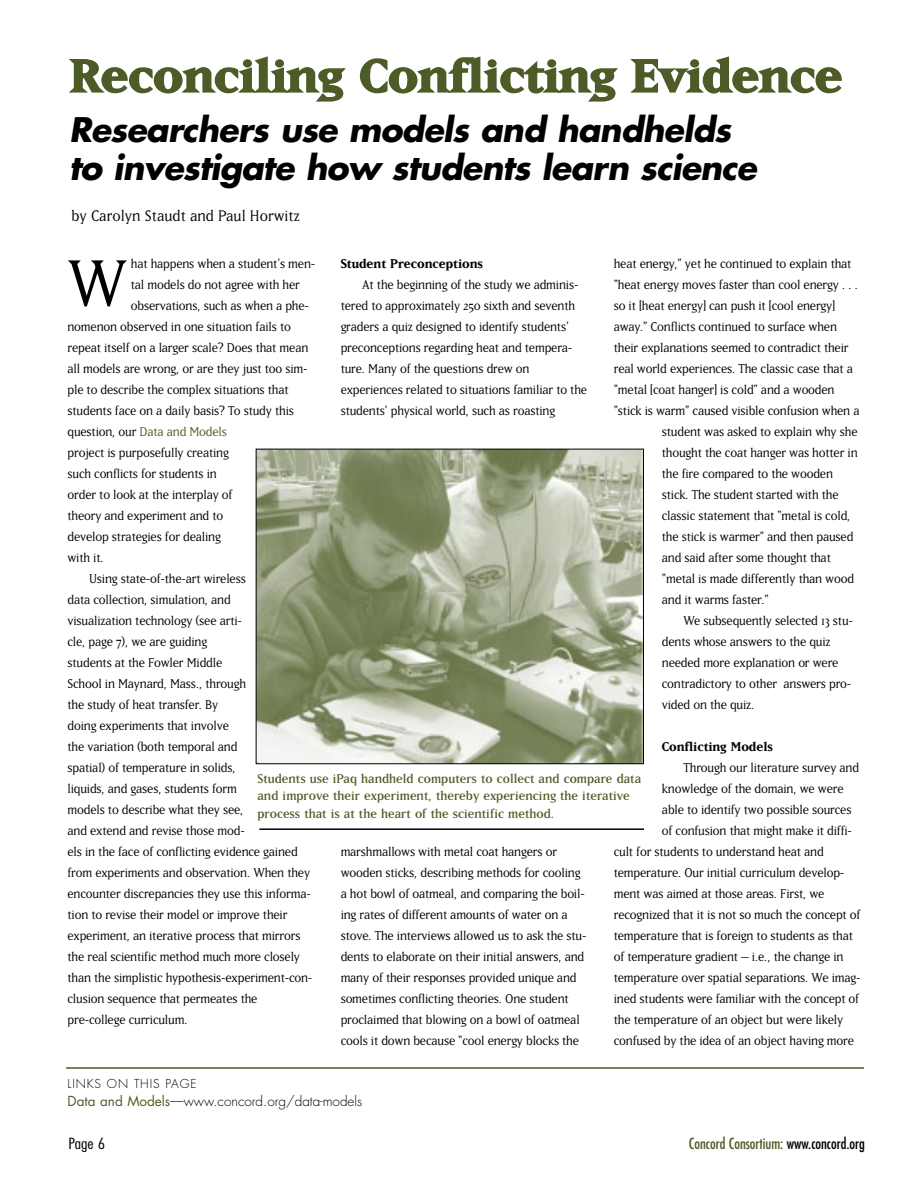
<style>
.page{position:relative;width:918px;height:1188px;background:#fff}
.page>*{position:absolute;margin:0;border:0;box-sizing:border-box;transform-origin:0 0}
.t1{font:78px "Matrix";color:#000}
.t2{font:700 54px "Matrix";color:#4d5c26;scale:1.1 1}
.t3{font:italic 700 33px/37.5px "Futura";color:#000}
.t4{font:18px "Matrix";color:#000}
.t5{font:15px/21px "Matrix";letter-spacing:-.015em;color:#000}
.t6{font:15px/17.2px "Matrix";color:#4d5c26}
.t7{font:700 15px "Matrix";color:#000}
.t8{font:condensed 15px "Futura";color:#4d5c26}
.t9{font:15px "Matrix";letter-spacing:-.015em;color:#4d5c26}
.t10{font:300 condensed 15px "Futura";color:#000;scale:1.2 1}
.t11{font:300 13.5px "Futura";color:#000}
.t12{font:300 12px "Futura";letter-spacing:.075em;color:#000}
.s1{color:#000}
.s2{font-weight:400;color:#4d5c26}
</style>
<div class="page">
<hr style="left:66px;top:1067px;width:798px;height:2px;background:#4d5c26">
<img style="left:258px;top:451px;width:384px;height:311px">
<div style="left:256px;top:449px;width:388px;height:315px;border:1px solid #000"></div>
<hr style="left:259px;top:828px;width:385px;height:2px;background:#000">
<h2 class="t2" style="left:70px;top:42px;width:704px">Reconciling Conflicting Evidence</h2>
<h3 class="t3" style="left:69px;top:114px;width:695px">Researchers use models and handhelds to investigate how students learn science</h3>
<p class="t4" style="left:71px;top:204px;width:230px">by Carolyn Staudt and Paul Horwitz</p>
<h1 class="t1" style="left:68px;top:234px;width:61px">W</h1>
<p class="t5" style="left:131px;top:253px;width:186px">hat happens when a student’s men-</p>
<p class="t5" style="left:614px;top:253px;width:239px">heat energy,” yet he continued to explain that</p>
<p class="t5" style="left:614px;top:274px;width:246px">“heat energy moves faster than cool energy . . .</p>
<p class="t5" style="left:614px;top:295px;width:223px">so it [heat energy] can push it [cool energy]</p>
<p class="t5" style="left:614px;top:316px;width:225px">away.” Conflicts continued to surface when</p>
<p class="t5" style="left:614px;top:337px;width:236px">their explanations seemed to contradict their</p>
<p class="t5" style="left:614px;top:358px;width:241px">real world experiences. The classic case that a</p>
<p class="t5" style="left:614px;top:379px;width:222px">“metal [coat hanger] is cold” and a wooden</p>
<p class="t5" style="left:614px;top:400px;width:247px">“stick is warm” caused visible confusion when a</p>
<p class="t5" style="left:662px;top:421px;width:197px">student was asked to explain why she</p>
<p class="t5" style="left:662px;top:442px;width:197px">thought the coat hanger was hotter in</p>
<p class="t5" style="left:662px;top:463px;width:173px">the fire compared to the wooden</p>
<p class="t5" style="left:662px;top:484px;width:178px">stick. The student started with the</p>
<p class="t5" style="left:662px;top:505px;width:190px">classic statement that “metal is cold,</p>
<p class="t5" style="left:662px;top:526px;width:193px">the stick is warmer” and then paused</p>
<p class="t5" style="left:662px;top:547px;width:171px">and said after some thought that</p>
<p class="t5" style="left:662px;top:568px;width:194px">“metal is made differently than wood</p>
<p class="t5" style="left:662px;top:589px;width:109px">and it warms faster.”</p>
<p class="t5" style="left:683px;top:610px;width:171px">We subsequently selected 13 stu-</p>
<p class="t5" style="left:662px;top:631px;width:170px">dents whose answers to the quiz</p>
<p class="t5" style="left:662px;top:652px;width:178px">needed more explanation or were</p>
<p class="t5" style="left:662px;top:673px;width:191px">contradictory to other answers pro-</p>
<p class="t5" style="left:662px;top:694px;width:94px">vided on the quiz.</p>
<p class="t7" style="left:662px;top:737px;width:112px">Conflicting Models</p>
<p class="t5" style="left:684px;top:757px;width:177px">Through our literature survey and</p>
<p class="t5" style="left:662px;top:778px;width:183px">knowledge of the domain, we were</p>
<p class="t5" style="left:662px;top:799px;width:191px">able to identify two possible sources</p>
<p class="t5" style="left:662px;top:820px;width:192px">of confusion that might make it diffi-</p>
<p class="t5" style="left:614px;top:841px;width:212px">cult for students to understand heat and</p>
<p class="t5" style="left:614px;top:862px;width:232px">temperature. Our initial curriculum develop-</p>
<p class="t5" style="left:614px;top:883px;width:212px">ment was aimed at those areas. First, we</p>
<p class="t5" style="left:614px;top:904px;width:248px">recognized that it is not so much the concept of</p>
<p class="t5" style="left:614px;top:925px;width:241px">temperature that is foreign to students as that</p>
<p class="t5" style="left:614px;top:946px;width:231px">of temperature gradient – i.e., the change in</p>
<p class="t5" style="left:614px;top:967px;width:248px">temperature over spatial separations. We imag-</p>
<p class="t5" style="left:614px;top:988px;width:247px">ined students were familiar with the concept of</p>
<p class="t5" style="left:614px;top:1009px;width:231px">the temperature of an object but were likely</p>
<p class="t5" style="left:614px;top:1030px;width:242px">confused by the idea of an object having more</p>
<p class="t7" style="left:341px;top:254px;width:144px">Student Preconceptions</p>
<p class="t5" style="left:341px;top:274px;width:248px;text-indent:22px">At the beginning of the study we adminis&shy;tered to approximately 250 sixth and seventh graders a quiz designed to identify students’ preconceptions regarding heat and tempera&shy;ture. Many of the questions drew on experiences related to situations familiar to the students’ physical world, such as roasting</p>
<p class="t5" style="left:131px;top:274px;width:171px">tal models do not agree with her</p>
<p class="t5" style="left:131px;top:295px;width:180px">observations, such as when a phe-</p>
<p class="t5" style="left:68px;top:316px;width:225px">nomenon observed in one situation fails to</p>
<p class="t5" style="left:68px;top:337px;width:242px">repeat itself on a larger scale? Does that mean</p>
<p class="t5" style="left:68px;top:358px;width:242px">all models are wrong, or are they just too sim-</p>
<p class="t5" style="left:68px;top:379px;width:223px">ple to describe the complex situations that</p>
<p class="t5" style="left:68px;top:400px;width:228px">students face on a daily basis? To study this</p>
<p class="t9" style="left:68px;top:422px;width:161px"><span class="s1">question, our</span> Data and Models</p>
<p class="t5" style="left:68px;top:442px;width:163px">project is purposefully creating</p>
<p class="t5" style="left:68px;top:463px;width:151px">such conflicts for students in</p>
<p class="t5" style="left:68px;top:484px;width:167px">order to look at the interplay of</p>
<p class="t5" style="left:68px;top:505px;width:157px">theory and experiment and to</p>
<p class="t5" style="left:68px;top:526px;width:155px">develop strategies for dealing</p>
<p class="t5" style="left:68px;top:547px;width:38px">with it.</p>
<p class="t5" style="left:89px;top:568px;width:158px">Using state-of-the-art wireless</p>
<p class="t5" style="left:68px;top:589px;width:165px">data collection, simulation, and</p>
<p class="t5" style="left:68px;top:610px;width:176px">visualization technology (see arti-</p>
<p class="t5" style="left:68px;top:631px;width:141px">cle, page 7), we are guiding</p>
<p class="t5" style="left:68px;top:652px;width:156px">students at the Fowler Middle</p>
<p class="t5" style="left:68px;top:673px;width:180px">School in Maynard, Mass., through</p>
<p class="t5" style="left:68px;top:694px;width:152px">the study of heat transfer. By</p>
<p class="t5" style="left:68px;top:715px;width:163px">doing experiments that involve</p>
<p class="t5" style="left:68px;top:736px;width:171px">the variation (both temporal and</p>
<p class="t5" style="left:68px;top:757px;width:170px">spatial) of temperature in solids,</p>
<p class="t5" style="left:68px;top:778px;width:171px">liquids, and gases, students form</p>
<p class="t5" style="left:68px;top:799px;width:178px">models to describe what they see,</p>
<p class="t5" style="left:68px;top:820px;width:179px">and extend and revise those mod-</p>
<p class="t5" style="left:68px;top:841px;width:232px">els in the face of conflicting evidence gained</p>
<p class="t5" style="left:68px;top:862px;width:244px">from experiments and observation. When they</p>
<p class="t5" style="left:68px;top:883px;width:245px">encounter discrepancies they use this informa-</p>
<p class="t5" style="left:68px;top:904px;width:222px">tion to revise their model or improve their</p>
<p class="t5" style="left:68px;top:925px;width:235px">experiment, an iterative process that mirrors</p>
<p class="t5" style="left:68px;top:946px;width:234px">the real scientific method much more closely</p>
<p class="t5" style="left:68px;top:967px;width:246px">than the simplistic hypothesis-experiment-con-</p>
<p class="t5" style="left:68px;top:988px;width:192px">clusion sequence that permeates the</p>
<p class="t5" style="left:68px;top:1009px;width:122px">pre-college curriculum.</p>
<p class="t6" style="left:258px;top:769px;width:385px">Students use iPaq handheld computers to collect and compare data and improve their experiment, thereby experiencing the iterative process that is at the heart of the scientific method.</p>
<p class="t5" style="left:341px;top:841px;width:247px">marshmallows with metal coat hangers or wooden sticks, describing methods for cooling a hot bowl of oatmeal, and comparing the boil&shy;ing rates of different amounts of water on a stove. The interviews allowed us to ask the stu&shy;dents to elaborate on their initial answers, and many of their responses provided unique and sometimes conflicting theories. One student proclaimed that blowing on a bowl of oatmeal cools it down because “cool energy blocks the</p>
<p class="t12" style="left:68px;top:1078px;width:131px">LINKS ON THIS PAGE</p>
<p class="t11" style="left:68px;top:1095px;width:296px"><span class="s2">Data and Models</span>—www.concord.org/data-models</p>
<p class="t10" style="left:68px;top:1137px;width:32px">Page 6</p>
<p class="t8" style="left:689px;top:1137px;width:178px">Concord Consortium: <span class="s1">www.concord.org</span></p>
</div>
